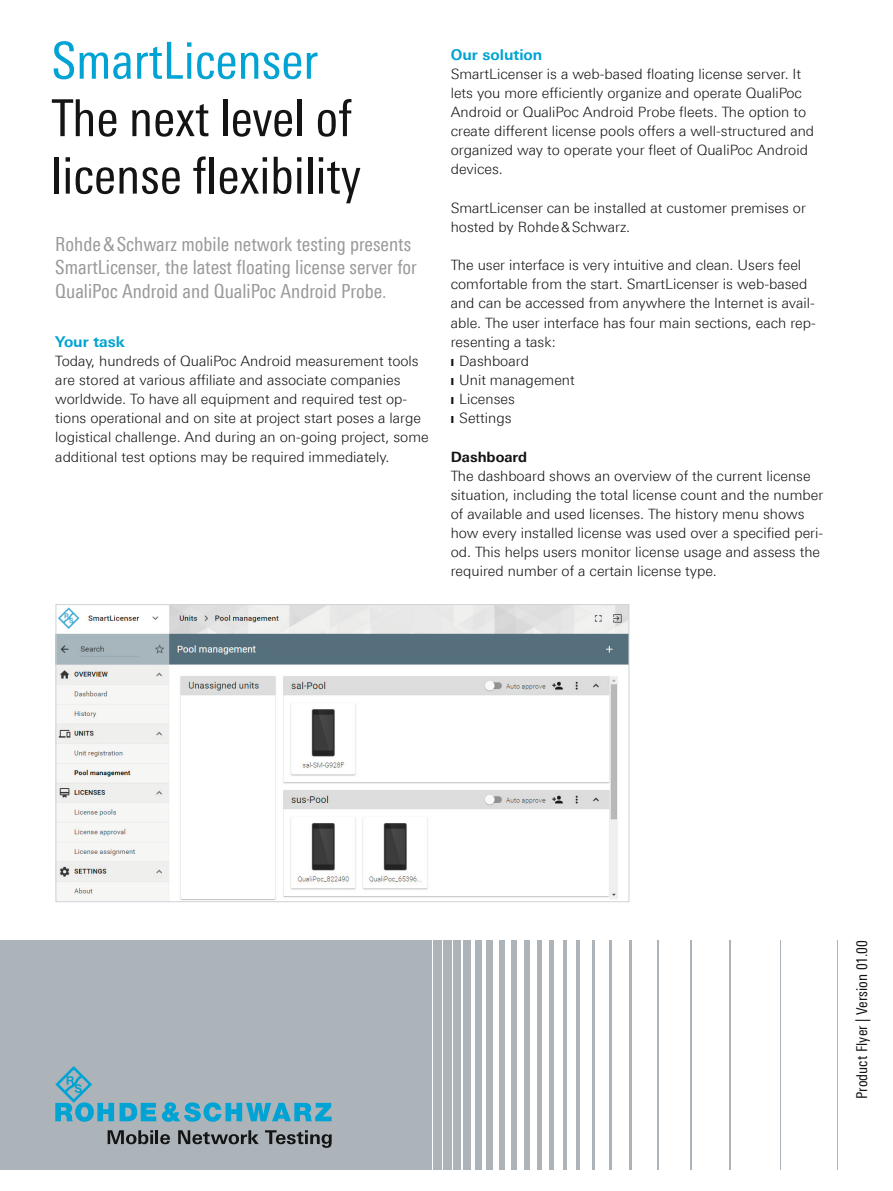
<style>
.page{position:relative;width:893px;height:1191px;background:#fff}
.page>*{position:absolute;margin:0;border:0;box-sizing:border-box;transform-origin:0 0}
.t1{font:51px/57.4px "Linotype Univers 420 Cn";color:#131413}
.t2{font:51px "Linotype Univers 420 Cn";color:#00a3d3}
.t3{font:19.5px/23.4px "Linotype Univers 420 Cn";color:#999}
.t4{font:15px "Linotype Univers 420 Cn";letter-spacing:.005em;color:#131413}
.t5{font:700 15px "Linotype Univers 630";color:#00a3d3}
.t6{font:300 14.25px/19.2px "Linotype Univers 330";color:#131413}
.t7{font:700 14.25px "Linotype Univers 630";color:#131413}
</style>
<div class="page">
<img style="left:58px;top:606px;width:569px;height:294px">
<div style="left:56px;top:604px;width:573px;height:298px;border:1px solid #cdd4d7"></div>
<div style="left:0;top:940px;width:432px;height:230px;background:#acb4b9"></div>
<div style="left:433px;top:940px;width:9px;height:230px;background:#acb4b9"></div>
<div style="left:443px;top:940px;width:8px;height:230px;background:#acb4b9"></div>
<div style="left:453px;top:940px;width:8px;height:230px;background:#acb4b9"></div>
<div style="left:464px;top:940px;width:7px;height:230px;background:#acb4b9"></div>
<div style="left:475px;top:940px;width:6px;height:230px;background:#acb4b9"></div>
<div style="left:487px;top:940px;width:6px;height:230px;background:#acb4b9"></div>
<div style="left:499px;top:940px;width:6px;height:230px;background:#acb4b9"></div>
<div style="left:511px;top:940px;width:6px;height:230px;background:#acb4b9"></div>
<div style="left:524px;top:940px;width:5px;height:230px;background:#acb4b9"></div>
<hr style="left:537px;top:940px;width:4px;height:230px;background:#acb4b9">
<hr style="left:550px;top:940px;width:4px;height:230px;background:#acb4b9">
<hr style="left:563px;top:940px;width:4px;height:230px;background:#acb4b9">
<hr style="left:576px;top:940px;width:4px;height:230px;background:#acb4b9">
<hr style="left:592px;top:940px;width:3px;height:230px;background:#acb4b9">
<hr style="left:609px;top:940px;width:3px;height:230px;background:#acb4b9">
<hr style="left:630px;top:940px;width:2px;height:230px;background:#acb4b9">
<hr style="left:658px;top:940px;width:1px;height:230px;background:#acb4b9">
<hr style="left:690px;top:940px;width:2px;height:230px;background:#acb4b9">
<hr style="left:730px;top:940px;width:1px;height:230px;background:#acb4b9">
<hr style="left:780px;top:940px;width:1px;height:230px;background:#acb4b9">
<hr style="left:837px;top:940px;width:1px;height:230px;background:#acb4b9">
<svg style="left:120px;top:1103px;width:36px;height:18px"></svg>
<svg style="left:55px;top:1066px;width:59px;height:55px"></svg>
<svg style="left:162px;top:1102px;width:170px;height:19px"></svg>
<svg style="left:108px;top:1130px;width:62px;height:14px"></svg>
<svg style="left:178px;top:1130px;width:81px;height:14px"></svg>
<svg style="left:265px;top:1130px;width:67px;height:18px"></svg>
<h1 class="t2" style="left:51px;top:31px;width:268px">SmartLicenser</h1>
<h1 class="t1" style="left:51px;top:89px;width:311px">The next level of license flexibility</h1>
<h2 class="t3" style="left:55px;top:232px;width:363px">Rohde&amp;Schwarz mobile network testing presents<br>SmartLicenser, the latest floating license server for<br>QualiPoc Android and QualiPoc Android Probe.</h2>
<p class="t5" style="left:55px;top:332px;width:71px">Your task</p>
<p class="t6" style="left:55px;top:351px;width:375px">Today, hundreds of QualiPoc Android measurement tools are stored at various affiliate and associate companies worldwide. To have all equipment and required test op&shy;tions operational and on site at project start poses a large logistical challenge. And during an on-going project, some additional test options may be required immediately.</p>
<p class="t5" style="left:451px;top:45px;width:93px">Our solution</p>
<p class="t6" style="left:451px;top:64px;width:365px">SmartLicenser is a web-based floating license server. It lets you more efficiently organize and operate QualiPoc Android or QualiPoc Android Probe fleets. The option to create different license pools offers a well-structured and organized way to operate your fleet of QualiPoc Android devices.</p>
<p class="t6" style="left:451px;top:198px;width:357px">SmartLicenser can be installed at customer premises or hosted by Rohde&amp;Schwarz.</p>
<p class="t6" style="left:451px;top:255px;width:367px">The user interface is very intuitive and clean. Users feel comfortable from the start. SmartLicenser is web-based and can be accessed from anywhere the Internet is avail&shy;able. The user interface has four main sections, each rep&shy;resenting a task:<br>❙ Dashboard<br>❙ Unit management<br>❙ Licenses<br>❙ Settings</p>
<p class="t7" style="left:451px;top:448px;width:78px">Dashboard</p>
<p class="t6" style="left:451px;top:466px;width:374px">The dashboard shows an overview of the current license situation, including the total license count and the number of available and used licenses. The history menu shows how every installed license was used over a specified peri&shy;od. This helps users monitor license usage and assess the required number of a certain license type.</p>
<p class="t4" style="left:853px;top:1099px;width:161px;rotate:-90deg">Product Flyer | Version 01.00</p>
</div>
